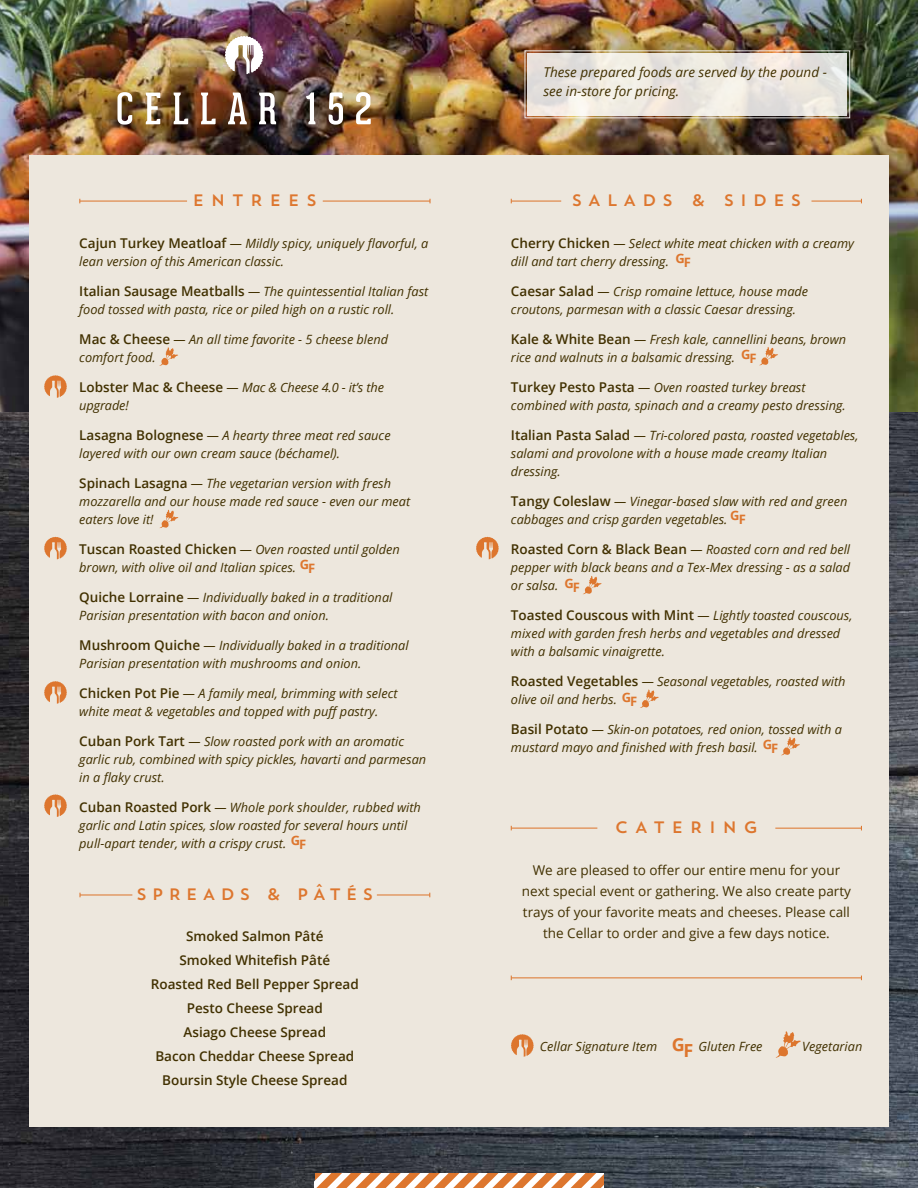
<style>
.page{position:relative;width:918px;height:1188px;background:#fff}
.page>*{position:absolute;margin:0;border:0;box-sizing:border-box;transform-origin:0 0}
.t1{font:16.5px "Trend Sans One";letter-spacing:.34em;color:#dd762e}
.t2{font:16.5px "Trend Sans One";letter-spacing:.28em;color:#dd762e}
.t3{font:16.5px "Trend Sans One";letter-spacing:.39em;color:#dd762e}
.t4{font:13.5px/21px "Open Sans";color:#413000;text-align:center}
.t5{font:600 13.5px/24px "Open Sans";color:#413000;text-align:center}
.t6{font:italic 13.5px/18.8px "Open Sans";color:#413000}
.t7{font:700 12.9px "Open Sans";letter-spacing:-.08em;color:#dd762e}
.t8{font:italic 12.75px/18px "Open Sans";color:#413000}
.s1{font-weight:600;font-style:normal;font-size:13.5px}
.s2{font-weight:700;font-style:normal;font-size:12.9px;color:#dd762e}
.s3{font-weight:700;font-style:normal;font-size:18px;color:#dd762e}
</style>
<div class="page">
<img style="left:0;top:0;width:918px;height:1188px">
<div style="left:29px;top:156px;width:860px;height:971px;background:#ede7dd"></div>
<img style="left:117px;top:92px;width:254px;height:33px">
<svg style="left:224px;top:35px;width:40px;height:39px"></svg>
<svg style="left:44px;top:375px;width:23px;height:23px"></svg>
<hr style="left:323px;top:201px;width:107px;height:1px;background:#dd762e">
<hr style="left:80px;top:201px;width:107px;height:1px;background:#dd762e">
<svg style="left:44px;top:537px;width:23px;height:23px"></svg>
<svg style="left:44px;top:681px;width:23px;height:23px"></svg>
<hr style="left:811px;top:201px;width:50px;height:1px;background:#dd762e">
<hr style="left:511px;top:201px;width:50px;height:1px;background:#dd762e">
<hr style="left:80px;top:894px;width:52px;height:2px;background:#dd762e">
<svg style="left:511px;top:1034px;width:23px;height:23px"></svg>
<svg style="left:524px;top:50px;width:327px;height:69px;background:#e2dbd2"></svg>
<div style="left:529px;top:55px;width:316px;height:58px;border:1px solid #fff"></div>
<svg style="left:315px;top:1174px;width:288px;height:14px"></svg>
<svg style="left:476px;top:537px;width:23px;height:23px"></svg>
<hr style="left:511px;top:828px;width:86px;height:1px;background:#dd762e">
<hr style="left:377px;top:894px;width:53px;height:2px;background:#dd762e">
<hr style="left:775px;top:828px;width:86px;height:1px;background:#dd762e">
<hr style="left:511px;top:977px;width:350px;height:1px;background:#dd762e">
<svg style="left:776px;top:1031px;width:25px;height:27px"></svg>
<svg style="left:159px;top:347px;width:19px;height:19px"></svg>
<svg style="left:159px;top:510px;width:19px;height:18px"></svg>
<svg style="left:44px;top:794px;width:23px;height:23px"></svg>
<svg style="left:759px;top:347px;width:19px;height:18px"></svg>
<svg style="left:583px;top:576px;width:19px;height:18px"></svg>
<svg style="left:640px;top:689px;width:19px;height:19px"></svg>
<svg style="left:781px;top:737px;width:19px;height:18px"></svg>
<p class="t1" style="left:193px;top:190px;width:123px">E NTR EES</p>
<p class="t8" style="left:79px;top:234px;width:351px"><span class="s1">Cajun Turkey Meatloaf</span> — Mildly spicy, uniquely flavorful, a lean version of this American classic.</p>
<p class="t8" style="left:79px;top:282px;width:350px"><span class="s1">Italian Sausage Meatballs</span> — The quintessential Italian fast food tossed with pasta, rice or piled high on a rustic roll.</p>
<p class="t8" style="left:79px;top:330px;width:310px"><span class="s1">Mac &amp; Cheese</span> — An all time favorite - 5 cheese blend comfort food.</p>
<p class="t8" style="left:79px;top:378px;width:306px"><span class="s1">Lobster Mac &amp; Cheese</span> — Mac &amp; Cheese 4.0 - it’s the upgrade!</p>
<p class="t8" style="left:79px;top:426px;width:313px"><span class="s1">Lasagna Bolognese</span> — A hearty three meat red sauce layered with our own cream sauce (béchamel).</p>
<p class="t8" style="left:79px;top:474px;width:332px"><span class="s1">Spinach Lasagna</span> — The vegetarian version with fresh mozzarella and our house made red sauce - even our meat eaters love it!</p>
<p class="t8" style="left:79px;top:540px;width:322px"><span class="s1">Tuscan Roasted Chicken</span> — Oven roasted until golden brown, with olive oil and Italian spices. <sup>G</sup><span class="s2">f</span></p>
<p class="t8" style="left:79px;top:588px;width:315px"><span class="s1">Quiche Lorraine</span> — Individually baked in a traditional<br>Parisian presentation with bacon and onion.</p>
<p class="t8" style="left:79px;top:636px;width:331px"><span class="s1">Mushroom Quiche</span> — Individually baked in a traditional<br>Parisian presentation with mushrooms and onion.</p>
<p class="t8" style="left:79px;top:684px;width:320px"><span class="s1">Chicken Pot Pie</span> — A family meal, brimming with select white meat &amp; vegetables and topped with puff pastry.</p>
<p class="t8" style="left:79px;top:732px;width:348px"><span class="s1">Cuban Pork Tart</span> — Slow roasted pork with an aromatic garlic rub, combined with spicy pickles, havarti and parmesan in a flaky crust.</p>
<p class="t8" style="left:79px;top:798px;width:343px"><span class="s1">Cuban Roasted Pork</span> — Whole pork shoulder, rubbed with garlic and Latin spices, slow roasted for several hours until pull-apart tender, with a crispy crust. <sup>G</sup><span class="s2">f</span></p>
<p class="t2" style="left:136px;top:884px;width:236px">SPR EADS &amp; P ÂTÉS</p>
<p class="t5" style="left:151px;top:924px;width:210px">Smoked Salmon Pâté<br>Smoked Whitefish Pâté<br>Roasted Red Bell Pepper Spread<br>Pesto Cheese Spread<br>Asiago Cheese Spread<br>Bacon Cheddar Cheese Spread<br>Boursin Style Cheese Spread</p>
<p class="t6" style="left:543px;top:63px;width:285px">These prepared foods are served by the pound - see in-store for pricing.</p>
<p class="t1" style="left:571px;top:190px;width:100px">SAL ADS</p>
<p class="t1" style="left:691px;top:190px;width:108px">&amp; SIDES</p>
<p class="t8" style="left:511px;top:234px;width:345px"><span class="s1">Cherry Chicken</span> — Select white meat chicken with a creamy dill and tart cherry dressing.</p>
<p class="t8" style="left:511px;top:282px;width:299px"><span class="s1">Caesar Salad</span> — Crisp romaine lettuce, house made croutons, parmesan with a classic Caesar dressing.</p>
<p class="t8" style="left:511px;top:330px;width:337px"><span class="s1">Kale &amp; White Bean</span> — Fresh kale, cannellini beans, brown rice and walnuts in a balsamic dressing.</p>
<p class="t8" style="left:511px;top:378px;width:336px"><span class="s1">Turkey Pesto Pasta</span> — Oven roasted turkey breast combined with pasta, spinach and a creamy pesto dressing.</p>
<p class="t8" style="left:511px;top:426px;width:349px"><span class="s1">Italian Pasta Salad</span> — Tri-colored pasta, roasted vegetables, salami and provolone with a house made creamy Italian dressing.</p>
<p class="t8" style="left:511px;top:492px;width:338px"><span class="s1">Tangy Coleslaw</span> — Vinegar-based slaw with red and green cabbages and crisp garden vegetables.</p>
<p class="t8" style="left:511px;top:540px;width:341px;text-align:justify"><span class="s1">Roasted Corn &amp; Black Bean</span> — Roasted corn and red bell pepper with black beans and a Tex-Mex dressing - as a salad or salsa.</p>
<p class="t8" style="left:511px;top:606px;width:343px"><span class="s1">Toasted Couscous with Mint</span> — Lightly toasted couscous, mixed with garden fresh herbs and vegetables and dressed with a balsamic vinaigrette.</p>
<p class="t8" style="left:511px;top:672px;width:336px"><span class="s1">Roasted Vegetables</span> — Seasonal vegetables, roasted with olive oil and herbs. <sup>G</sup><span class="s2">f</span></p>
<p class="t8" style="left:511px;top:720px;width:332px"><span class="s1">Basil Potato</span> — Skin-on potatoes, red onion, tossed with a mustard mayo and finished with fresh basil. <sup>G</sup><span class="s2">f</span></p>
<p class="t7" style="left:675px;top:251px;width:15px">Gf</p>
<p class="t7" style="left:741px;top:347px;width:15px">Gf</p>
<p class="t7" style="left:730px;top:508px;width:15px">Gf</p>
<p class="t7" style="left:565px;top:576px;width:15px">Gf</p>
<p class="t3" style="left:615px;top:817px;width:145px">CATER ING</p>
<p class="t4" style="left:522px;top:859px;width:330px">We are pleased to offer our entire menu for your next special event or gathering. We also create party trays of your favorite meats and cheeses. Please call the Cellar to order and give a few days notice.</p>
<p class="t8" style="left:540px;top:1037px;width:119px">Cellar Signature Item</p>
<p class="t8" style="left:672px;top:1037px;width:92px"><span class="s3">Gf</span> Gluten Free</p>
<p class="t8" style="left:802px;top:1037px;width:62px">Vegetarian</p>
</div>
